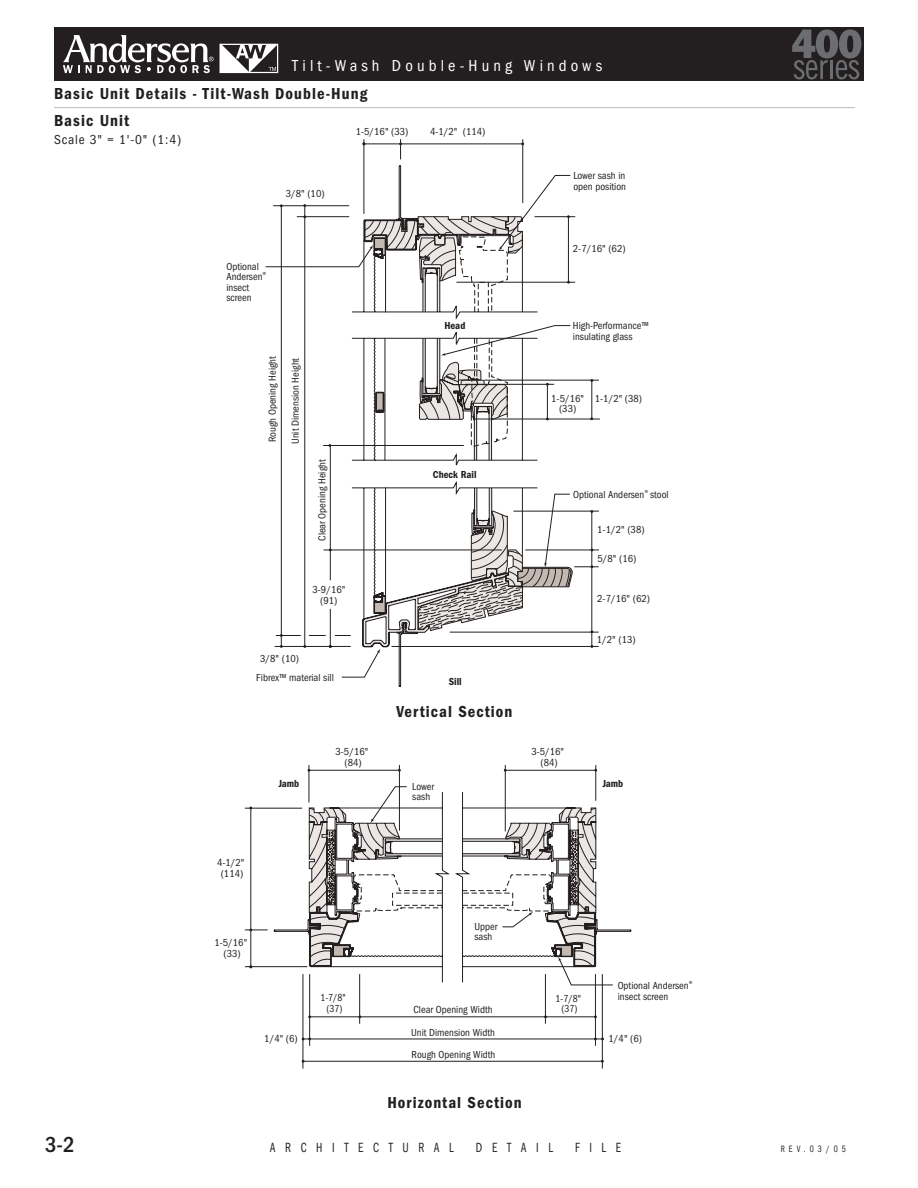
<style>
.page{position:relative;width:918px;height:1188px;background:#fff}
.page>*{position:absolute;margin:0;border:0;box-sizing:border-box;transform-origin:0 0}
.t1{font:500 condensed 22.5px "Franklin Gothic";color:#231f20}
.t2{font:600 condensed 16.5px "Franklin Gothic";letter-spacing:.065em;color:#231f20}
.t3{font:condensed 16.5px "Franklin Gothic";letter-spacing:.25em;color:#fff}
.t4{font:condensed 13.8px "Franklin Gothic";letter-spacing:.83em;color:#231f20;scale:.84 1}
.t5{font:condensed 13.5px "Franklin Gothic";letter-spacing:.06em;color:#231f20}
.t6{font:condensed 10.5px/10.5px "Franklin Gothic";color:#231f20}
.t7{font:600 condensed 10.5px "Franklin Gothic";color:#231f20}
.t8{font:condensed 10.5px/10.5px "Franklin Gothic";color:#231f20;text-align:center;scale:.93 1}
.t9{font:condensed 9.6px "Franklin Gothic";letter-spacing:.5em;color:#231f20;scale:.84 1}
</style>
<div class="page">
<div style="left:54px;top:27px;width:810px;height:54px;background:#231f20"></div>
<svg style="left:792px;top:30px;width:69px;height:49px"></svg>
<svg style="left:63px;top:35px;width:151px;height:38px"></svg>
<svg style="left:220px;top:44px;width:58px;height:29px"></svg>
<hr style="left:54px;top:107px;width:801px;height:1px;background:#c3b9b2">
<hr style="left:303px;top:1039px;width:300px;height:1px;background:#231f20">
<svg style="left:302px;top:1038px;width:9px;height:2px"></svg>
<svg style="left:594px;top:1038px;width:10px;height:2px"></svg>
<hr style="left:310px;top:1017px;width:285px;height:1px;background:#231f20">
<hr style="left:303px;top:1061px;width:299px;height:1px;background:#231f20">
<hr style="left:251px;top:808px;width:1px;height:159px;background:#231f20">
<hr style="left:245px;top:966px;width:62px;height:1px;background:#231f20">
<hr style="left:303px;top:974px;width:1px;height:95px;background:#231f20">
<hr style="left:309px;top:974px;width:1px;height:72px;background:#231f20">
<hr style="left:359px;top:974px;width:1px;height:50px;background:#231f20">
<hr style="left:545px;top:974px;width:1px;height:50px;background:#231f20">
<hr style="left:602px;top:974px;width:1px;height:95px;background:#231f20">
<hr style="left:245px;top:808px;width:57px;height:1px;background:#231f20">
<hr style="left:309px;top:765px;width:1px;height:38px;background:#231f20">
<hr style="left:399px;top:765px;width:1px;height:66px;background:#231f20">
<hr style="left:309px;top:770px;width:91px;height:1px;background:#231f20">
<hr style="left:505px;top:765px;width:1px;height:66px;background:#231f20">
<hr style="left:596px;top:765px;width:1px;height:36px;background:#231f20">
<hr style="left:506px;top:770px;width:90px;height:1px;background:#231f20">
<svg style="left:245px;top:929px;width:23px;height:2px"></svg>
<hr style="left:595px;top:974px;width:1px;height:72px;background:#231f20">
<svg style="left:274px;top:786px;width:357px;height:199px"></svg>
<hr style="left:474px;top:419px;width:126px;height:1px;background:#231f20">
<hr style="left:364px;top:144px;width:158px;height:1px;background:#231f20">
<hr style="left:364px;top:139px;width:1px;height:75px;background:#231f20">
<hr style="left:523px;top:139px;width:1px;height:64px;background:#231f20">
<svg style="left:399px;top:139px;width:3px;height:20px"></svg>
<svg style="left:265px;top:166px;width:334px;height:520px"></svg>
<h2 class="t3" style="left:292px;top:56px;width:312px">Tilt-Wash Double-Hung Windows</h2>
<h2 class="t2" style="left:54px;top:84px;width:315px">Basic Unit Details - Tilt-Wash Double-Hung</h2>
<h2 class="t2" style="left:54px;top:111px;width:77px">Basic Unit</h2>
<p class="t5" style="left:54px;top:132px;width:129px">Scale 3" = 1'-0" (1:4)</p>
<p class="t6" style="left:286px;top:188px;width:40px">3/8" (10)</p>
<p class="t6" style="left:356px;top:126px;width:54px">1-5/16" (33)</p>
<p class="t6" style="left:430px;top:126px;width:57px">4-1/2" (114)</p>
<p class="t6" style="left:226px;top:261px;width:41px">Optional<br>Andersen<sup>® </sup>insect screen</p>
<p class="t6" style="left:261px;top:444px;width:90px;line-height:23px;rotate:-90deg">Rough Opening Height<br>Unit Dimension Height</p>
<p class="t6" style="left:317px;top:541px;width:83px;rotate:-90deg">Clear Opening Height</p>
<p class="t6" style="left:312px;top:585px;width:34px;text-align:center">3-9/16" (91)</p>
<p class="t6" style="left:260px;top:653px;width:40px">3/8" (10)</p>
<p class="t6" style="left:256px;top:672px;width:79px">Fibrex™ material sill</p>
<p class="t7" style="left:444px;top:319px;width:23px">Head</p>
<p class="t7" style="left:433px;top:469px;width:45px">Check Rail</p>
<p class="t7" style="left:449px;top:676px;width:14px">Sill</p>
<h2 class="t2" style="left:397px;top:702px;width:117px">Vertical Section</h2>
<p class="t6" style="left:573px;top:171px;width:54px">Lower sash in open position</p>
<p class="t6" style="left:573px;top:244px;width:54px">2-7/16" (62)</p>
<p class="t6" style="left:573px;top:321px;width:78px">High-Performance™ insulating glass</p>
<p class="t6" style="left:551px;top:393px;width:34px;text-align:center">1-5/16" (33)</p>
<p class="t6" style="left:595px;top:394px;width:49px">1-1/2" (38)</p>
<p class="t6" style="left:573px;top:490px;width:97px">Optional Andersen<sup>®</sup> stool</p>
<p class="t6" style="left:597px;top:525px;width:49px">1-1/2" (38)</p>
<p class="t6" style="left:597px;top:553px;width:40px">5/8" (16)</p>
<p class="t6" style="left:597px;top:593px;width:54px">2-7/16" (62)</p>
<p class="t6" style="left:597px;top:635px;width:40px">1/2" (13)</p>
<p class="t6" style="left:336px;top:747px;width:34px;text-align:center">3-5/16" (84)</p>
<p class="t6" style="left:531px;top:747px;width:34px;text-align:center">3-5/16" (84)</p>
<p class="t7" style="left:279px;top:777px;width:22px">Jamb</p>
<p class="t7" style="left:603px;top:777px;width:22px">Jamb</p>
<p class="t6" style="left:412px;top:781px;width:23px">Lower sash</p>
<p class="t6" style="left:217px;top:857px;width:29px;text-align:center">4-1/2" (114)</p>
<p class="t6" style="left:214px;top:937px;width:34px;text-align:center">1-5/16" (33)</p>
<p class="t6" style="left:474px;top:921px;width:25px">Upper sash</p>
<p class="t6" style="left:618px;top:981px;width:76px">Optional Andersen<sup>® </sup>insect screen</p>
<p class="t8" style="left:320px;top:993px;width:29px">1-7/8" (37)</p>
<p class="t8" style="left:556px;top:993px;width:29px">1-7/8" (37)</p>
<p class="t6" style="left:414px;top:1005px;width:81px">Clear Opening Width</p>
<p class="t6" style="left:412px;top:1049px;width:85px">Rough Opening Width</p>
<p class="t6" style="left:411px;top:1027px;width:85px">Unit Dimension Width</p>
<p class="t6" style="left:264px;top:1034px;width:35px">1/4" (6)</p>
<p class="t6" style="left:609px;top:1034px;width:35px">1/4" (6)</p>
<h2 class="t2" style="left:387px;top:1093px;width:136px">Horizontal Section</h2>
<h1 class="t1" style="left:45px;top:1132px;width:31px">3-2</h1>
<h3 class="t4" style="left:270px;top:1139px;width:221px">ARCHITECTURAL</h3>
<h3 class="t4" style="left:476px;top:1139px;width:93px">DETAIL</h3>
<h3 class="t4" style="left:575px;top:1139px;width:56px">FILE</h3>
<p class="t9" style="left:781px;top:1143px;width:79px">REV.03/05</p>
</div>
